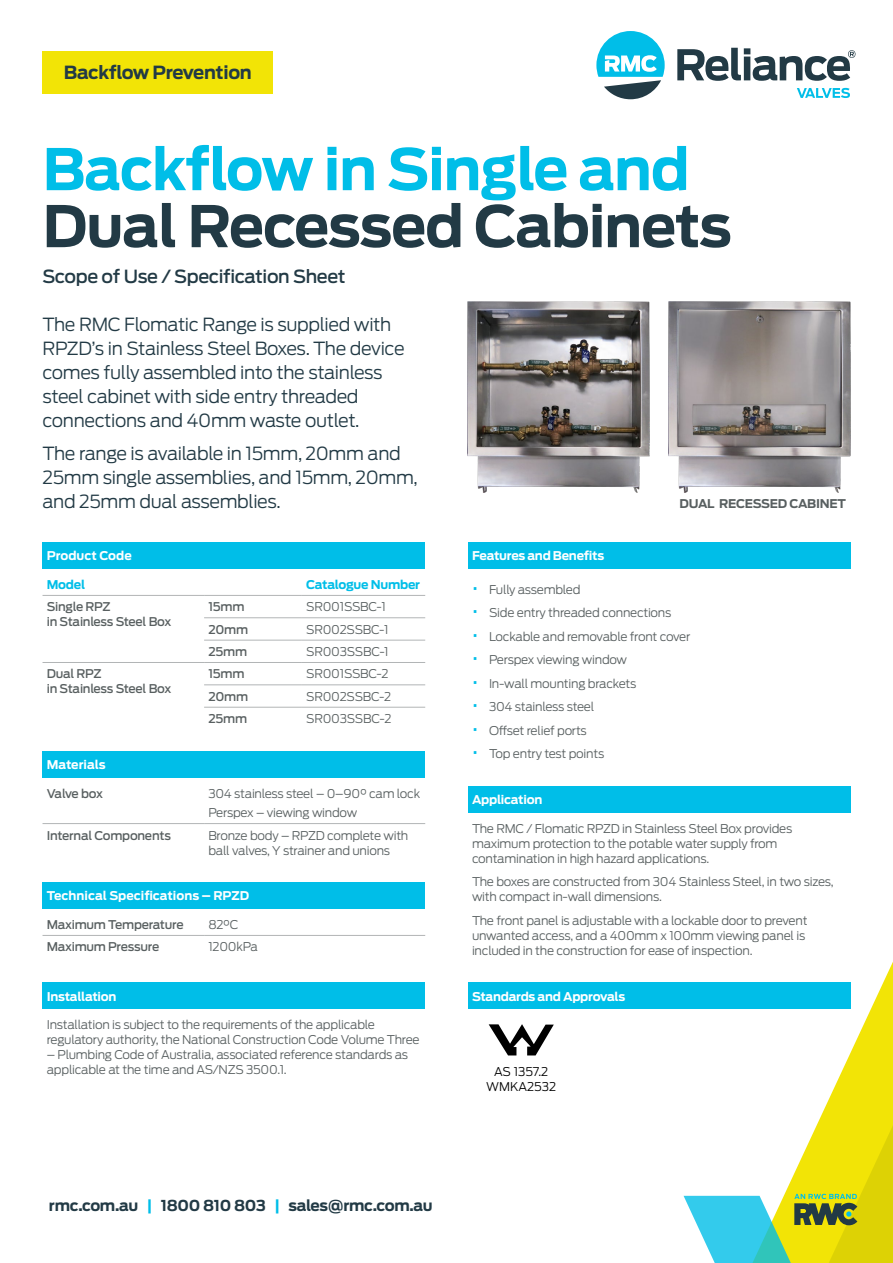
<style>
.page{position:relative;width:893px;height:1263px;background:#fff}
.page>*{position:absolute;margin:0;border:0;box-sizing:border-box;transform-origin:0 0}
.t1{font:700 57px "Antenna";letter-spacing:-.02em;color:#223a45}
.t2{font:700 57px "Antenna";letter-spacing:-.02em;color:#00bee8}
.t3{font:300 18px/24px "Antenna";letter-spacing:-.02em;color:#223a45}
.t4{font:500 18px "Antenna";letter-spacing:-.02em;color:#223a45}
.t5{font:700 18px "Antenna";letter-spacing:-.025em;color:#223a45}
.t6{font:700 15px "Antenna";letter-spacing:-.02em;color:#223a45}
.t7{font:300 12px/15px "Antenna";letter-spacing:-.02em;color:#585f60}
.t8{font:500 12px/15px "Antenna";letter-spacing:-.02em;color:#585f60}
.t9{font:700 12px "Antenna";letter-spacing:-.02em;color:#fff}
.t10{font:700 12px "Antenna";color:#fff}
.t11{font:700 12px "Antenna";letter-spacing:-.02em;color:#00bee8}
.t12{font:700 12px "Antenna";letter-spacing:-.02em;color:#585f60}
.t13{font:300 12px/15px "Antenna";color:#000;text-align:center}
.t14{font:500 12px "Antenna";letter-spacing:-.045em;color:#585f60}
.s1{font-size:18px;color:#00bee8}
.s2{color:#00bee8}
</style>
<div class="page">
<div style="left:43px;top:51px;width:230px;height:42px;background:#f2e406"></div>
<svg style="left:838px;top:962px;width:55px;height:117px;fill:#f2e406"></svg>
<svg style="left:684px;top:1079px;width:209px;height:184px"></svg>
<svg style="left:677px;top:48px;width:178px;height:33px"></svg>
<svg style="left:797px;top:88px;width:53px;height:10px"></svg>
<svg style="left:596px;top:31px;width:69px;height:68px"></svg>
<div style="left:43px;top:542px;width:382px;height:27px;background:#00bee8"></div>
<hr style="left:43px;top:595px;width:161px;height:1px;background:#b2b5b6">
<hr style="left:204px;top:595px;width:98px;height:1px;background:#b2b5b6">
<hr style="left:302px;top:595px;width:123px;height:1px;background:#b2b5b6">
<hr style="left:204px;top:617px;width:98px;height:1px;background:#b2b5b6">
<hr style="left:302px;top:617px;width:123px;height:1px;background:#b2b5b6">
<hr style="left:204px;top:640px;width:98px;height:1px;background:#b2b5b6">
<hr style="left:302px;top:640px;width:123px;height:1px;background:#b2b5b6">
<hr style="left:43px;top:662px;width:161px;height:1px;background:#b2b5b6">
<hr style="left:204px;top:662px;width:98px;height:1px;background:#b2b5b6">
<hr style="left:302px;top:662px;width:123px;height:1px;background:#b2b5b6">
<hr style="left:204px;top:685px;width:98px;height:1px;background:#b2b5b6">
<hr style="left:302px;top:685px;width:123px;height:1px;background:#b2b5b6">
<hr style="left:204px;top:707px;width:98px;height:1px;background:#b2b5b6">
<hr style="left:302px;top:707px;width:123px;height:1px;background:#b2b5b6">
<div style="left:468px;top:542px;width:382px;height:27px;background:#00bee8"></div>
<div style="left:468px;top:786px;width:382px;height:27px;background:#00bee8"></div>
<img style="left:668px;top:302px;width:182px;height:190px">
<img style="left:468px;top:302px;width:182px;height:190px">
<div style="left:43px;top:751px;width:382px;height:27px;background:#00bee8"></div>
<hr style="left:43px;top:823px;width:161px;height:1px;background:#b2b5b6">
<hr style="left:204px;top:823px;width:221px;height:1px;background:#b2b5b6">
<div style="left:43px;top:882px;width:382px;height:27px;background:#00bee8"></div>
<hr style="left:43px;top:935px;width:161px;height:1px;background:#b2b5b6">
<hr style="left:204px;top:935px;width:221px;height:1px;background:#b2b5b6">
<div style="left:43px;top:982px;width:382px;height:27px;background:#00bee8"></div>
<div style="left:468px;top:982px;width:382px;height:27px;background:#00bee8"></div>
<svg style="left:489px;top:1024px;width:65px;height:31px"></svg>
<h2 class="t5" style="left:64px;top:62px;width:190px">Backflow Prevention</h2>
<h1 class="t2" style="left:43px;top:135px;width:649px">Backflow in Single and</h1>
<h1 class="t1" style="left:43px;top:192px;width:691px">Dual Recessed Cabinets</h1>
<h2 class="t4" style="left:43px;top:266px;width:305px">Scope of Use / Specification Sheet</h2>
<h2 class="t3" style="left:43px;top:313px;width:364px">The RMC Flomatic Range is supplied with RPZD’s in Stainless Steel Boxes. The device comes fully assembled into the stainless steel cabinet with side entry threaded connections and 40mm waste outlet.</h2>
<h2 class="t3" style="left:43px;top:441px;width:377px">The range is available in 15mm, 20mm and<br>25mm single assemblies, and 15mm, 20mm, and 25mm dual assemblies.</h2>
<p class="t10" style="left:47px;top:549px;width:86px">Product Code</p>
<p class="t11" style="left:47px;top:577px;width:40px">Model</p>
<p class="t11" style="left:306px;top:577px;width:115px">Catalogue Number</p>
<p class="t8" style="left:47px;top:599px;width:126px">Single RPZ<br>in Stainless Steel Box</p>
<p class="t8" style="left:208px;top:599px;width:38px">15mm</p>
<p class="t7" style="left:306px;top:599px;width:81px">SR001SSBC-1</p>
<p class="t8" style="left:208px;top:622px;width:41px">20mm</p>
<p class="t7" style="left:306px;top:622px;width:84px">SR002SSBC-1</p>
<p class="t8" style="left:208px;top:644px;width:40px">25mm</p>
<p class="t7" style="left:306px;top:644px;width:84px">SR003SSBC-1</p>
<p class="t8" style="left:47px;top:667px;width:126px">Dual RPZ<br>in Stainless Steel Box</p>
<p class="t8" style="left:208px;top:667px;width:38px">15mm</p>
<p class="t7" style="left:306px;top:667px;width:84px">SR001SSBC-2</p>
<p class="t8" style="left:208px;top:689px;width:41px">20mm</p>
<p class="t7" style="left:306px;top:689px;width:87px">SR002SSBC-2</p>
<p class="t8" style="left:208px;top:711px;width:40px">25mm</p>
<p class="t7" style="left:306px;top:711px;width:87px">SR003SSBC-2</p>
<p class="t10" style="left:47px;top:758px;width:60px">Materials</p>
<p class="t14" style="left:47px;top:786px;width:58px">Valve box</p>
<p class="t7" style="left:208px;top:784px;width:213px;line-height:19.2px">304 stainless steel – 0–90° cam lock<br>Perspex – viewing window</p>
<p class="t8" style="left:47px;top:828px;width:126px">Internal Components</p>
<p class="t7" style="left:208px;top:828px;width:202px">Bronze body – RPZD complete with ball valves, Y strainer and unions</p>
<p class="t10" style="left:47px;top:889px;width:204px">Technical Specifications – RPZD</p>
<p class="t8" style="left:47px;top:917px;width:138px">Maximum Temperature</p>
<p class="t7" style="left:208px;top:917px;width:32px">82°C</p>
<p class="t8" style="left:47px;top:939px;width:114px">Maximum Pressure</p>
<p class="t7" style="left:208px;top:939px;width:51px">1200kPa</p>
<p class="t9" style="left:47px;top:989px;width:71px">Installation</p>
<p class="t7" style="left:47px;top:1017px;width:374px">Installation is subject to the requirements of the applicable regulatory authority, the National Construction Code Volume Three</p>
<p class="t7" style="left:47px;top:1047px;width:363px">– Plumbing Code of Australia, associated reference standards as applicable at the time and AS/NZS 3500.1.</p>
<p class="t12" style="left:680px;top:496px;width:168px">DUAL RECESSED CABINET</p>
<p class="t9" style="left:472px;top:549px;width:134px">Features and Benefits</p>
<p class="t7" style="left:472px;top:582px;width:110px"><span class="s1">•</span> Fully assembled</p>
<p class="t7" style="left:472px;top:605px;width:201px"><span class="s1">•</span> Side entry threaded connections</p>
<p class="t7" style="left:472px;top:629px;width:220px"><span class="s1">•</span> Lockable and removable front cover</p>
<p class="t7" style="left:472px;top:652px;width:157px"><span class="s1">•</span> Perspex viewing window</p>
<p class="t7" style="left:472px;top:676px;width:166px"><span class="s1">•</span> In-wall mounting brackets</p>
<p class="t7" style="left:472px;top:699px;width:124px"><span class="s1">•</span> 304 stainless steel</p>
<p class="t7" style="left:472px;top:723px;width:116px"><span class="s1">•</span> Offset relief ports</p>
<p class="t7" style="left:472px;top:746px;width:134px"><span class="s1">•</span> Top entry test points</p>
<p class="t9" style="left:472px;top:793px;width:72px">Application</p>
<p class="t7" style="left:472px;top:821px;width:322px">The RMC / Flomatic RPZD in Stainless Steel Box provides maximum protection to the potable water supply from contamination in high hazard applications.</p>
<p class="t7" style="left:472px;top:874px;width:363px">The boxes are constructed from 304 Stainless Steel, in two sizes, with compact in-wall dimensions.</p>
<p class="t7" style="left:472px;top:913px;width:337px">The front panel is adjustable with a lockable door to prevent unwanted access, and a 400mm x 100mm viewing panel is included in the construction for ease of inspection.</p>
<p class="t9" style="left:472px;top:989px;width:155px">Standards and Approvals</p>
<p class="t13" style="left:486px;top:1064px;width:72px">AS 1357.2<br>WMKA2532</p>
<p class="t6" style="left:49px;top:1197px;width:385px">rmc.com.au <span class="s2">|</span> 1800 810 803 <span class="s2">|</span> sales@rmc.com.au</p>
</div>
